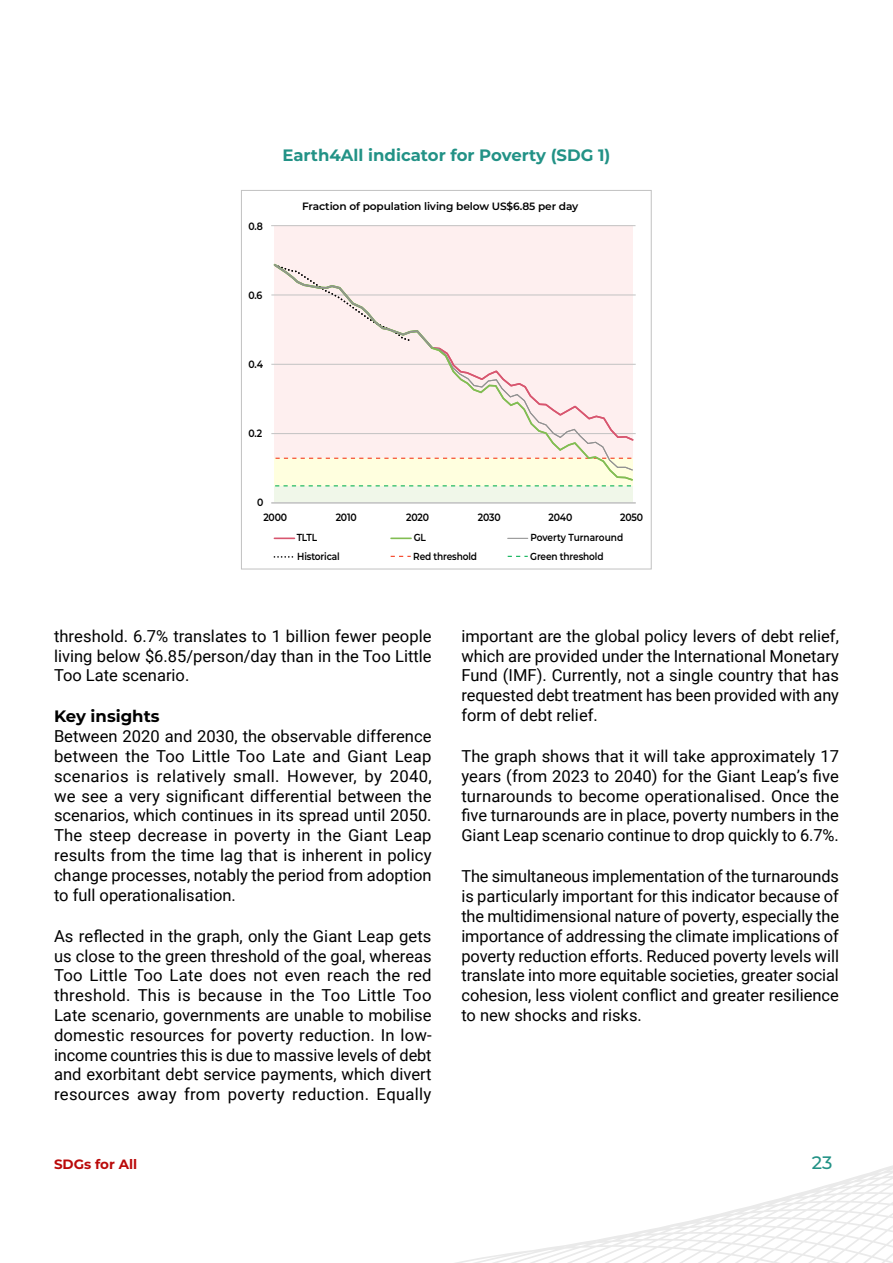
<style>
.page{position:relative;width:893px;height:1263px;background:#fff}
.page>*{position:absolute;margin:0;border:0;box-sizing:border-box;transform-origin:0 0}
.t1{font:500 18px "Montserrat";color:#229286}
.t2{font:16.5px/19.8px "Roboto";color:#000;text-align:justify}
.t3{font:700 16.5px "Montserrat";color:#229286}
.t4{font:700 16.5px "Montserrat";color:#000}
.t5{font:700 13.5px "Montserrat";color:#ba0909}
.t6{font:600 10.65px "Montserrat";letter-spacing:-.01em;color:#000}
.t7{font:600 10.65px "Montserrat";letter-spacing:-.01em;color:#000;scale:.88 1}
.t8{font:600 10.2px "Montserrat";letter-spacing:-.015em;color:#000;scale:.88 1}
</style>
<div class="page">
<svg style="left:455px;top:1165px;width:438px;height:98px"></svg>
<div style="left:274px;top:486px;width:359px;height:17px;background:#f0f7e9"></div>
<div style="left:274px;top:225px;width:359px;height:233px;background:#feefef"></div>
<div style="left:241px;top:190px;width:410px;height:379px;border:1px solid #c2c2c2"></div>
<hr style="left:271px;top:225px;width:364px;height:1px;background:#c2c2c2">
<hr style="left:271px;top:295px;width:365px;height:1px;background:#c2c2c2">
<hr style="left:271px;top:364px;width:365px;height:1px;background:#c2c2c2">
<hr style="left:271px;top:433px;width:365px;height:1px;background:#c2c2c2">
<hr style="left:274px;top:537px;width:20px;height:2px;background:#d8566f">
<hr style="left:391px;top:537px;width:20px;height:2px;background:#82bd53">
<svg style="left:508px;top:538px;width:20px;height:1px"></svg>
<svg style="left:274px;top:556px;width:20px;height:2px"></svg>
<svg style="left:391px;top:556px;width:20px;height:1px"></svg>
<svg style="left:508px;top:556px;width:20px;height:1px"></svg>
<hr style="left:271px;top:503px;width:365px;height:1px;background:#c2c2c2">
<svg style="left:272px;top:263px;width:363px;height:223px"></svg>
<p class="t7" style="left:249px;top:218px;width:18px">0.8</p>
<p class="t3" style="left:282px;top:143px;width:330px">Earth4All indicator for Poverty (SDG 1)</p>
<p class="t6" style="left:302px;top:198px;width:278px">Fraction of population living below US$6.85 per day</p>
<p class="t7" style="left:249px;top:287px;width:17px">0.6</p>
<p class="t7" style="left:249px;top:356px;width:18px">0.4</p>
<p class="t7" style="left:249px;top:425px;width:17px">0.2</p>
<p class="t7" style="left:257px;top:495px;width:9px">0</p>
<p class="t7" style="left:263px;top:510px;width:29px">2000</p>
<p class="t7" style="left:336px;top:510px;width:25px">2010</p>
<p class="t7" style="left:406px;top:510px;width:28px">2020</p>
<p class="t7" style="left:478px;top:510px;width:28px">2030</p>
<p class="t7" style="left:549px;top:510px;width:29px">2040</p>
<p class="t7" style="left:620px;top:510px;width:28px">2050</p>
<p class="t8" style="left:297px;top:531px;width:25px">TLTL</p>
<p class="t8" style="left:414px;top:531px;width:15px">GL</p>
<p class="t8" style="left:530px;top:531px;width:107px">Poverty Turnaround</p>
<p class="t8" style="left:297px;top:549px;width:50px">Historical</p>
<p class="t8" style="left:413px;top:549px;width:74px">Red threshold</p>
<p class="t8" style="left:530px;top:549px;width:85px">Green threshold</p>
<p class="t2" style="left:54px;top:625px;width:379px">threshold. 6.7% translates to 1 billion fewer people living below $6.85/person/day than in the Too Little Too Late scenario.</p>
<p class="t4" style="left:54px;top:705px;width:107px">Key insights</p>
<p class="t2" style="left:54px;top:726px;width:379px">Between 2020 and 2030, the observable difference between the Too Little Too Late and Giant Leap scenarios is relatively small. However, by 2040, we see a very significant differential between the scenarios, which continues in its spread until 2050.<br>The steep decrease in poverty in the Giant Leap results from the time lag that is inherent in policy change processes, notably the period from adoption to full operationalisation.</p>
<p class="t2" style="left:54px;top:925px;width:379px">As reflected in the graph, only the Giant Leap gets us close to the green threshold of the goal, whereas Too Little Too Late does not even reach the red threshold. This is because in the Too Little Too Late scenario, governments are unable to mobilise domestic resources for poverty reduction. In low&shy;income countries this is due to massive levels of debt and exorbitant debt service payments, which divert resources away from poverty reduction. Equally</p>
<p class="t2" style="left:461px;top:625px;width:379px">important are the global policy levers of debt relief, which are provided under the International Monetary Fund (IMF). Currently, not a single country that has requested debt treatment has been provided with any form of debt relief.</p>
<p class="t2" style="left:461px;top:746px;width:379px">The graph shows that it will take approximately 17 years (from 2023 to 2040) for the Giant Leap’s five turnarounds to become operationalised. Once the five turnarounds are in place, poverty numbers in the Giant Leap scenario continue to drop quickly to 6.7%.</p>
<p class="t2" style="left:461px;top:866px;width:379px">The simultaneous implementation of the turnarounds is particularly important for this indicator because of the multidimensional nature of poverty, especially the importance of addressing the climate implications of poverty reduction efforts. Reduced poverty levels will translate into more equitable societies, greater social cohesion, less violent conflict and greater resilience to new shocks and risks.</p>
<p class="t5" style="left:54px;top:1155px;width:85px">SDGs for All</p>
<p class="t1" style="left:812px;top:1150px;width:22px">23</p>
</div>
